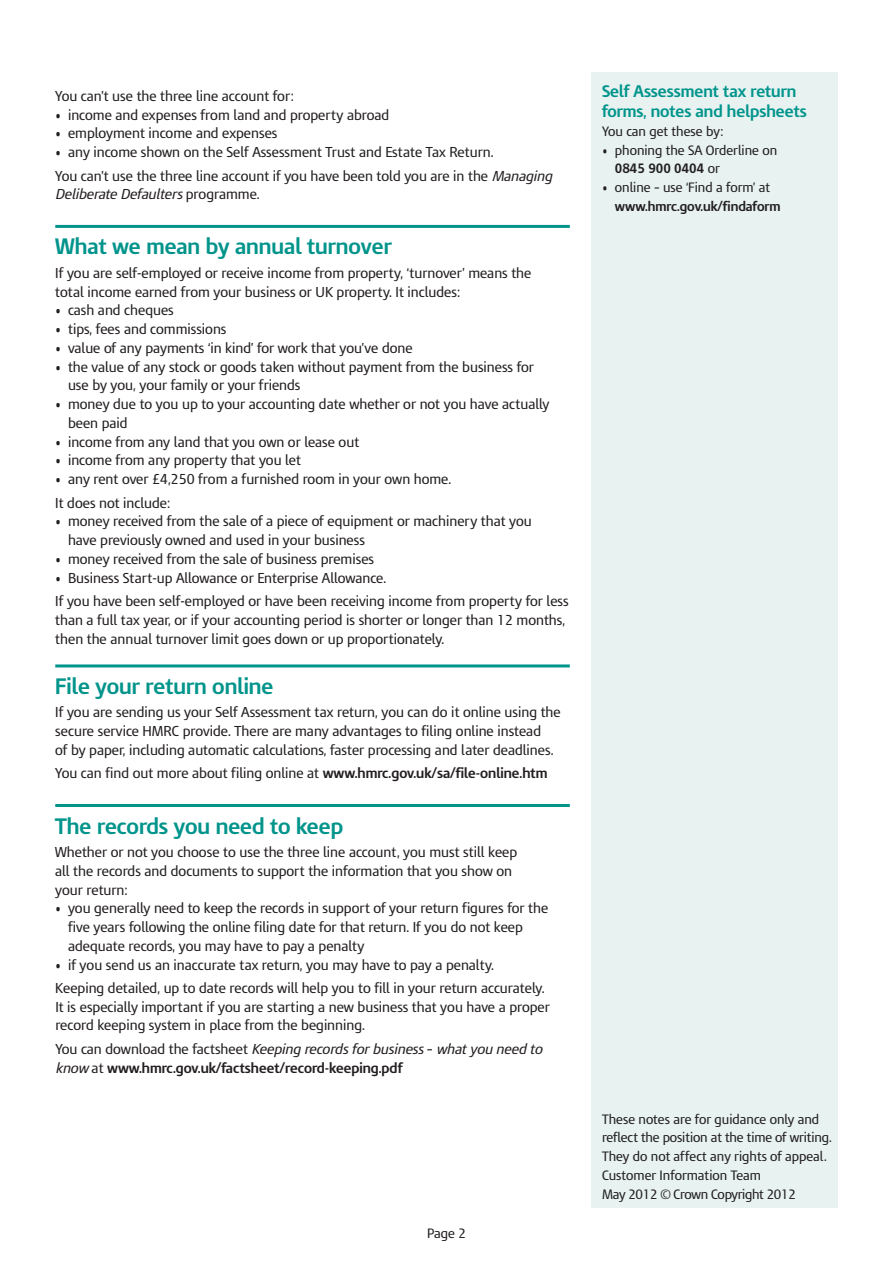
<style>
.page{position:relative;width:893px;height:1263px;background:#fff}
.page>*{position:absolute;margin:0;border:0;box-sizing:border-box;transform-origin:0 0}
.t1{font:700 21px "IR Modena";color:#00948b}
.t2{font:700 15.75px/20.2px "IR Modena";color:#00948b}
.t3{font:13.5px/18.8px "IR Modena";color:#231f20}
.t4{font:700 13.5px/18.8px "IR Modena";color:#231f20}
.t5{font:italic 13.5px "IR Modena";color:#231f20}
.t6{font:12.75px/18.8px "IR Modena";color:#231f20}
.t7{font:700 12.75px "IR Modena";color:#231f20}
.s1{font-style:italic}
.s2{font-style:normal}
.s3{font-weight:700}
.s4{font-weight:400}
.s5{font-weight:400;font-style:italic}
</style>
<div class="page">
<div style="left:592px;top:72px;width:246px;height:1136px;background:#e7f2f1"></div>
<hr style="left:55px;top:225px;width:515px;height:3px;background:#00948b">
<hr style="left:55px;top:664px;width:515px;height:3px;background:#00948b">
<hr style="left:55px;top:804px;width:515px;height:3px;background:#00948b">
<p class="t3" style="left:55px;top:88px;width:240px">You can’t use the three line account for:</p>
<p class="t3" style="left:55px;top:107px;width:335px">• income and expenses from land and property abroad</p>
<p class="t3" style="left:55px;top:125px;width:224px">• employment income and expenses</p>
<p class="t3" style="left:55px;top:142px;width:498px;line-height:23.4px">• any income shown on the Self Assessment Trust and Estate Tax Return.<br>You can’t use the three line account if you have been told you are in the <span class="s1">Managing</span></p>
<p class="t5" style="left:55px;top:189px;width:206px">Deliberate Defaulters <span class="s2">programme.</span></p>
<h1 class="t1" style="left:55px;top:239px;width:338px">What we mean by annual turnover</h1>
<p class="t3" style="left:55px;top:265px;width:478px">If you are self-employed or receive income from property, ‘turnover’ means the total income earned from your business or UK property. It includes:</p>
<p class="t3" style="left:55px;top:302px;width:120px">• cash and cheques</p>
<p class="t3" style="left:55px;top:321px;width:173px">• tips, fees and commissions</p>
<p class="t3" style="left:55px;top:340px;width:359px">• value of any payments ‘in kind’ for work that you’ve done</p>
<p class="t3" style="left:68px;top:359px;width:467px;text-indent:-13px">• the value of any stock or goods taken without payment from the business for use by you, your family or your friends</p>
<p class="t3" style="left:68px;top:396px;width:483px;text-indent:-13px">• money due to you up to your accounting date whether or not you have actually been paid</p>
<p class="t3" style="left:55px;top:434px;width:305px">• income from any land that you own or lease out</p>
<p class="t3" style="left:55px;top:452px;width:247px">• income from any property that you let</p>
<p class="t3" style="left:55px;top:469px;width:397px;line-height:23.4px">• any rent over £4,250 from a furnished room in your own home.<br>It does not include:</p>
<p class="t3" style="left:68px;top:513px;width:465px;text-indent:-13px">• money received from the sale of a piece of equipment or machinery that you have previously owned and used in your business</p>
<p class="t3" style="left:55px;top:551px;width:320px">• money received from the sale of business premises</p>
<p class="t3" style="left:55px;top:567px;width:515px;line-height:23.4px">• Business Start-up Allowance or Enterprise Allowance.<br>If you have been self-employed or have been receiving income from property for less</p>
<p class="t3" style="left:55px;top:612px;width:511px">than a full tax year, or if your accounting period is shorter or longer than 12 months, then the annual turnover limit goes down or up proportionately.</p>
<h1 class="t1" style="left:55px;top:678px;width:220px">File your return online</h1>
<p class="t3" style="left:55px;top:704px;width:507px">If you are sending us your Self Assessment tax return, you can do it online using the secure service HMRC provide. There are many advantages to filing online instead<br>of by paper, including automatic calculations, faster processing and later deadlines.</p>
<p class="t3" style="left:55px;top:765px;width:494px">You can find out more about filing online at <span class="s3">www.hmrc.gov.uk/sa/file-online.htm</span></p>
<h1 class="t1" style="left:55px;top:818px;width:289px">The records you need to keep</h1>
<p class="t3" style="left:55px;top:844px;width:463px">Whether or not you choose to use the three line account, you must still keep all the records and documents to support the information that you show on your return:</p>
<p class="t3" style="left:68px;top:900px;width:482px;text-indent:-13px">• you generally need to keep the records in support of your return figures for the five years following the online filing date for that return. If you do not keep adequate records, you may have to pay a penalty</p>
<p class="t3" style="left:55px;top:954px;width:491px;line-height:23.4px">• if you send us an inaccurate tax return, you may have to pay a penalty.<br>Keeping detailed, up to date records will help you to fill in your return accurately.</p>
<p class="t3" style="left:55px;top:999px;width:496px">It is especially important if you are starting a new business that you have a proper record keeping system in place from the beginning.</p>
<p class="t4" style="left:55px;top:1041px;width:488px"><span class="s4">You can download the factsheet</span> <span class="s5">Keeping records for business</span> <span class="s4">–</span> <span class="s5">what you need to know</span> <span class="s4">at</span> www.hmrc.gov.uk/factsheet/record-keeping.pdf</p>
<p class="t6" style="left:427px;top:1225px;width:40px">Page 2</p>
<p class="t2" style="left:602px;top:82px;width:206px">Self Assessment tax return forms, notes and helpsheets</p>
<p class="t6" style="left:602px;top:123px;width:123px">You can get these by:</p>
<p class="t6" style="left:615px;top:142px;width:164px;text-indent:-13px">• phoning the SA Orderline on<br><span class="s3">0845 900 0404</span> or</p>
<p class="t6" style="left:602px;top:179px;width:169px">• online – use ‘Find a form’ at</p>
<p class="t7" style="left:615px;top:201px;width:167px">www.hmrc.gov.uk/findaform</p>
<p class="t6" style="left:602px;top:1111px;width:231px">These notes are for guidance only and reflect the position at the time of writing.<br>They do not affect any rights of appeal.<br>Customer Information Team<br>May 2012 © Crown Copyright 2012</p>
</div>
